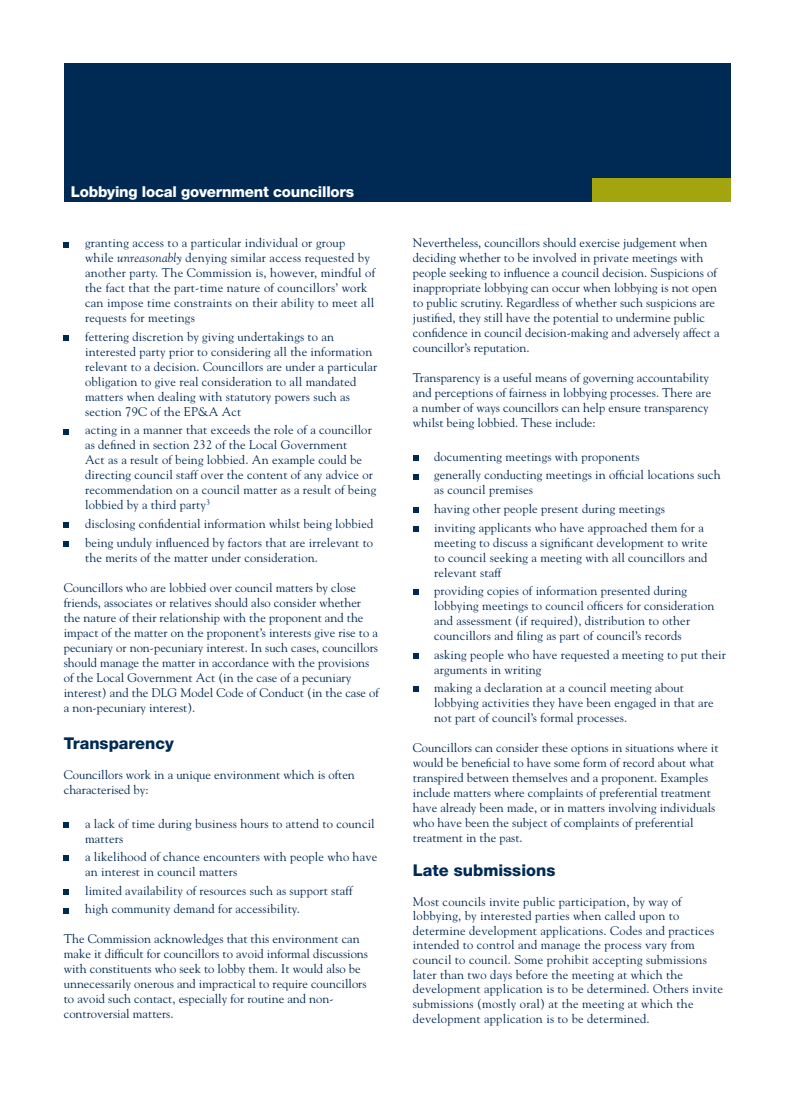
<style>
.page{position:relative;width:794px;height:1102px;background:#fff}
.page>*{position:absolute;margin:0;border:0;box-sizing:border-box;transform-origin:0 0}
.t1{font:800 16.25px "Helvetica Neue LT";color:#002a54}
.t2{font:800 15px "Helvetica Neue LT";letter-spacing:-.015em;color:#fff}
.t3{font:12.5px/15px "Goudy";letter-spacing:.01em;color:#002a54}
.s1{font-style:italic}
</style>
<div class="page">
<div style="left:64px;top:64px;width:666px;height:138px;background:#002a54"></div>
<div style="left:592px;top:179px;width:138px;height:23px;background:#a3a50e"></div>
<svg style="left:64px;top:242px;width:5px;height:5px"></svg>
<svg style="left:64px;top:336px;width:5px;height:5px"></svg>
<svg style="left:64px;top:429px;width:5px;height:5px"></svg>
<svg style="left:64px;top:523px;width:5px;height:5px"></svg>
<svg style="left:64px;top:541px;width:5px;height:6px"></svg>
<svg style="left:64px;top:822px;width:5px;height:6px"></svg>
<svg style="left:64px;top:856px;width:5px;height:5px"></svg>
<svg style="left:64px;top:889px;width:5px;height:6px"></svg>
<svg style="left:64px;top:908px;width:5px;height:5px"></svg>
<svg style="left:413px;top:456px;width:5px;height:5px"></svg>
<svg style="left:413px;top:474px;width:5px;height:5px"></svg>
<svg style="left:413px;top:508px;width:5px;height:5px"></svg>
<svg style="left:413px;top:526px;width:5px;height:6px"></svg>
<svg style="left:413px;top:590px;width:5px;height:5px"></svg>
<svg style="left:413px;top:653px;width:5px;height:6px"></svg>
<svg style="left:413px;top:687px;width:5px;height:5px"></svg>
<p class="t2" style="left:71px;top:182px;width:285px">Lobbying local government councillors</p>
<p class="t3" style="left:85px;top:235px;width:291px">granting access to a particular individual or group while <span class="s1">unreasonably</span> denying similar access requested by another party. The Commission is, however, mindful of the fact that the part-time nature of councillors’ work can impose time constraints on their ability to meet all requests for meetings</p>
<p class="t3" style="left:85px;top:329px;width:294px">fettering discretion by giving undertakings to an interested party prior to considering all the information relevant to a decision. Councillors are under a particular obligation to give real consideration to all mandated matters when dealing with statutory powers such as section 79C of the EP&amp;A Act</p>
<p class="t3" style="left:85px;top:422px;width:293px">acting in a manner that exceeds the role of a councillor as defined in section 232 of the Local Government<br>Act as a result of being lobbied. An example could be directing council staff over the content of any advice or recommendation on a council matter as a result of being lobbied by a third party</p>
<p class="t3" style="left:85px;top:514px;width:290px;line-height:18.5px">disclosing confidential information whilst being lobbied being unduly influenced by factors that are irrelevant to</p>
<p class="t3" style="left:85px;top:550px;width:234px">the merits of the matter under consideration.</p>
<p class="t3" style="left:64px;top:580px;width:317px">Councillors who are lobbied over council matters by close friends, associates or relatives should also consider whether the nature of their relationship with the proponent and the impact of the matter on the proponent’s interests give rise to a pecuniary or non-pecuniary interest. In such cases, councillors should manage the matter in accordance with the provisions of the Local Government Act (in the case of a pecuniary interest) and the DLG Model Code of Conduct (in the case of a non-pecuniary interest).</p>
<h1 class="t1" style="left:64px;top:734px;width:111px">Transparency</h1>
<p class="t3" style="left:64px;top:767px;width:292px">Councillors work in a unique environment which is often characterised by:</p>
<p class="t3" style="left:85px;top:816px;width:291px">a lack of time during business hours to attend to council matters</p>
<p class="t3" style="left:85px;top:849px;width:294px">a likelihood of chance encounters with people who have an interest in council matters</p>
<p class="t3" style="left:85px;top:881px;width:269px;line-height:18.5px">limited availability of resources such as support staff high community demand for accessibility.</p>
<p class="t3" style="left:64px;top:931px;width:306px">The Commission acknowledges that this environment can make it difficult for councillors to avoid informal discussions with constituents who seek to lobby them. It would also be unnecessarily onerous and impractical to require councillors to avoid such contact, especially for routine and non&shy;controversial matters.</p>
<p class="t3" style="left:413px;top:235px;width:308px">Nevertheless, councillors should exercise judgement when deciding whether to be involved in private meetings with people seeking to influence a council decision. Suspicions of inappropriate lobbying can occur when lobbying is not open to public scrutiny. Regardless of whether such suspicions are justified, they still have the potential to undermine public confidence in council decision-making and adversely affect a councillor’s reputation.</p>
<p class="t3" style="left:413px;top:370px;width:300px">Transparency is a useful means of governing accountability and perceptions of fairness in lobbying processes. There are a number of ways councillors can help ensure transparency whilst being lobbied. These include:</p>
<p class="t3" style="left:434px;top:447px;width:288px;line-height:18.5px">documenting meetings with proponents<br>generally conducting meetings in official locations such</p>
<p class="t3" style="left:434px;top:481px;width:271px;line-height:18.5px">as council premises<br>having other people present during meetings inviting applicants who have approached them for a</p>
<p class="t3" style="left:434px;top:535px;width:275px;text-align:justify">meeting to discuss a significant development to write to council seeking a meeting with all councillors and relevant staff</p>
<p class="t3" style="left:434px;top:583px;width:282px">providing copies of information presented during lobbying meetings to council officers for consideration and assessment (if required), distribution to other councillors and filing as part of council’s records</p>
<p class="t3" style="left:434px;top:647px;width:293px">asking people who have requested a meeting to put their arguments in writing</p>
<p class="t3" style="left:434px;top:680px;width:281px">making a declaration at a council meeting about lobbying activities they have been engaged in that are not part of council’s formal processes.</p>
<p class="t3" style="left:413px;top:740px;width:307px">Councillors can consider these options in situations where it would be beneficial to have some form of record about what transpired between themselves and a proponent. Examples include matters where complaints of preferential treatment have already been made, or in matters involving individuals who have been the subject of complaints of preferential treatment in the past.</p>
<h1 class="t1" style="left:413px;top:860px;width:144px">Late submissions</h1>
<p class="t3" style="left:413px;top:894px;width:311px;line-height:14.6px">Most councils invite public participation, by way of lobbying, by interested parties when called upon to determine development applications. Codes and practices intended to control and manage the process vary from council to council. Some prohibit accepting submissions later than two days before the meeting at which the development application is to be determined. Others invite submissions (mostly oral) at the meeting at which the development application is to be determined.</p>
</div>
